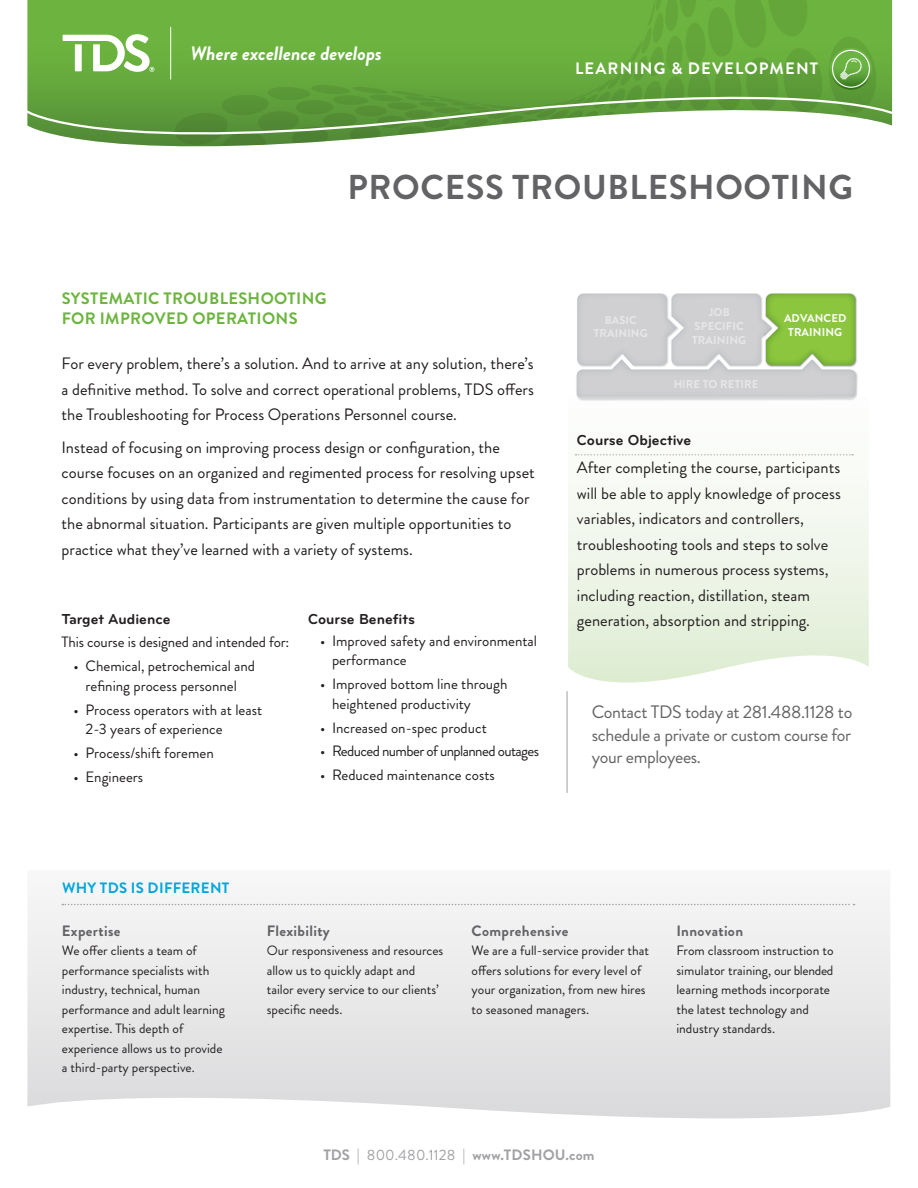
<style>
.page{position:relative;width:918px;height:1188px;background:#fff}
.page>*{position:absolute;margin:0;border:0;box-sizing:border-box;transform-origin:0 0}
.Cutsheet_Title{font:700 34.5px "Brandon Grotesque";letter-spacing:.02em;color:#636366}
.t1{font:italic 700 19.5px "Brandon Grotesque";color:#fff}
.basic_body_copy{font:18px/22.5px "Brandon Grotesque";letter-spacing:-.02em;color:#636366;text-align:justify}
.basic_body_copy-2{font:16.5px/25.5px "Brandon Grotesque";color:#231f20}
.Body_Subhead{font:700 16.5px/19.5px "Brandon Grotesque";letter-spacing:.02em;color:#6cb43f}
.t2{font:700 16.5px "Brandon Grotesque";letter-spacing:.07em;color:#fff}
.Graph_Copy_Style{font:15px/19.5px "Brandon Grotesque";color:#231f20}
.t3{font:700 15px "Brandon Grotesque";letter-spacing:.025em;color:#636366}
.Graph_Copy_Subhead{font:700 15px "Bryant Pro";color:#231f20}
.Graph_Copy_Style-2{font:15px "Brandon Grotesque";letter-spacing:-.04em;color:#231f20}
.t4{font:700 15px "Brandon Grotesque";letter-spacing:.01em;color:#a1a1a5}
.t5{font:700 15px "Brandon Grotesque";letter-spacing:.02em;color:#00a6db}
.t6{font:13.5px/19.5px "Brandon Grotesque";color:#231f20}
.t7{font:700 11.25px/13.5px "Brandon Grotesque";letter-spacing:.01em;color:#fff;text-align:center}
.s1{font-weight:400}
</style>
<div class="page">
<div style="left:27px;top:0;width:36px;height:74px;background:#6cb43f"></div>
<svg style="left:27px;top:74px;width:866px;height:63px;background:#77ad58"></svg>
<svg style="left:27px;top:896px;width:863px;height:223px"></svg>
<svg style="left:62px;top:904px;width:793px;height:1px"></svg>
<svg style="left:63px;top:0;width:829px;height:147px;background:#7cb55a"></svg>
<img style="left:582px;top:293px;width:81px;height:1px">
<img style="left:676px;top:293px;width:81px;height:1px">
<img style="left:770px;top:293px;width:87px;height:65px">
<svg style="left:577px;top:294px;width:279px;height:103px;background:#c1ceb3"></svg>
<svg style="left:568px;top:397px;width:301px;height:286px"></svg>
<hr style="left:567px;top:691px;width:1px;height:102px;background:#a1a1a5">
<p class="t1" style="left:191px;top:39px;width:193px">Where excellence develops</p>
<p class="t2" style="left:575px;top:57px;width:245px">LEARNING &amp; DEVELOPMENT</p>
<p class="Cutsheet_Title" style="left:348px;top:163px;width:507px">PROCESS TROUBLESHOOTING</p>
<p class="Body_Subhead" style="left:62px;top:289px;width:266px">SYSTEMATIC TROUBLESHOOTING<br>FOR IMPROVED OPERATIONS</p>
<p class="basic_body_copy-2" style="left:62px;top:351px;width:474px;text-align:justify">For every problem, there’s a solution. And to arrive at any solution, there’s a definitive method. To solve and correct operational problems, TDS offers the Troubleshooting for Process Operations Personnel course.</p>
<p class="basic_body_copy-2" style="left:62px;top:434px;width:475px">Instead of focusing on improving process design or configuration, the course focuses on an organized and regimented process for resolving upset conditions by using data from instrumentation to determine the cause for the abnormal situation. Participants are given multiple opportunities to practice what they’ve learned with a variety of systems.</p>
<p class="Graph_Copy_Subhead" style="left:62px;top:610px;width:110px">Target Audience</p>
<p class="Graph_Copy_Style" style="left:62px;top:633px;width:229px">This course is designed and intended for:</p>
<p class="Graph_Copy_Style" style="left:74px;top:657px;width:183px;text-align:center">• Chemical, petrochemical and refining process personnel</p>
<p class="Graph_Copy_Style" style="left:86px;top:700px;width:178px;text-indent:-12px">• Process operators with at least<br>2-3 years of experience</p>
<p class="Graph_Copy_Style" style="left:74px;top:743px;width:142px">• Process/shift foremen</p>
<p class="Graph_Copy_Style" style="left:74px;top:767px;width:71px">• Engineers</p>
<p class="Graph_Copy_Subhead" style="left:308px;top:610px;width:108px">Course Benefits</p>
<p class="Graph_Copy_Style" style="left:332px;top:631px;width:207px;text-indent:-12px">• Improved safety and environmental performance</p>
<p class="Graph_Copy_Style" style="left:332px;top:675px;width:177px;text-indent:-12px">• Improved bottom line through heightened productivity</p>
<p class="Graph_Copy_Style" style="left:320px;top:718px;width:168px">• Increased on-spec product</p>
<p class="Graph_Copy_Style-2" style="left:320px;top:741px;width:221px">• Reduced number of unplanned outages</p>
<p class="Graph_Copy_Style" style="left:320px;top:766px;width:176px">• Reduced maintenance costs</p>
<p class="t7" style="left:594px;top:313px;width:56px">BASIC<br>TRAINING</p>
<p class="t7" style="left:692px;top:306px;width:56px">JOB<br>SPECIFIC<br>TRAINING</p>
<p class="t7" style="left:784px;top:312px;width:64px">ADVANCED<br>TRAINING</p>
<p class="t7" style="left:673px;top:377px;width:86px">HIRE TO RETIRE</p>
<p class="Graph_Copy_Subhead" style="left:577px;top:431px;width:116px">Course Objective</p>
<p class="basic_body_copy-2" style="left:577px;top:455px;width:265px">After completing the course, participants will be able to apply knowledge of process variables, indicators and controllers, troubleshooting tools and steps to solve problems in numerous process systems, including reaction, distillation, steam generation, absorption and stripping.</p>
<p class="basic_body_copy" style="left:592px;top:701px;width:262px">Contact TDS today at 281.488.1128 to schedule a private or custom course for your employees.</p>
<p class="t5" style="left:62px;top:877px;width:169px">WHY TDS IS DIFFERENT</p>
<p class="t3" style="left:62px;top:920px;width:60px">Expertise</p>
<p class="t6" style="left:62px;top:941px;width:164px">We offer clients a team of performance specialists with industry, technical, human performance and adult learning expertise. This depth of experience allows us to provide a third-party perspective.</p>
<p class="t3" style="left:267px;top:920px;width:65px">Flexibility</p>
<p class="t6" style="left:267px;top:941px;width:178px">Our responsiveness and resources allow us to quickly adapt and tailor every service to our clients’ specific needs.</p>
<p class="t3" style="left:472px;top:920px;width:98px">Comprehensive</p>
<p class="t6" style="left:472px;top:941px;width:179px">We are a full-service provider that offers solutions for every level of your organization, from new hires to seasoned managers.</p>
<p class="t3" style="left:676px;top:920px;width:68px">Innovation</p>
<p class="t6" style="left:676px;top:941px;width:159px">From classroom instruction to simulator training, our blended learning methods incorporate the latest technology and industry standards.</p>
<p class="t4" style="left:323px;top:1144px;width:273px">TDS <span class="s1">| 800.480.1128 |</span> www.TDSHOU.com</p>
</div>
